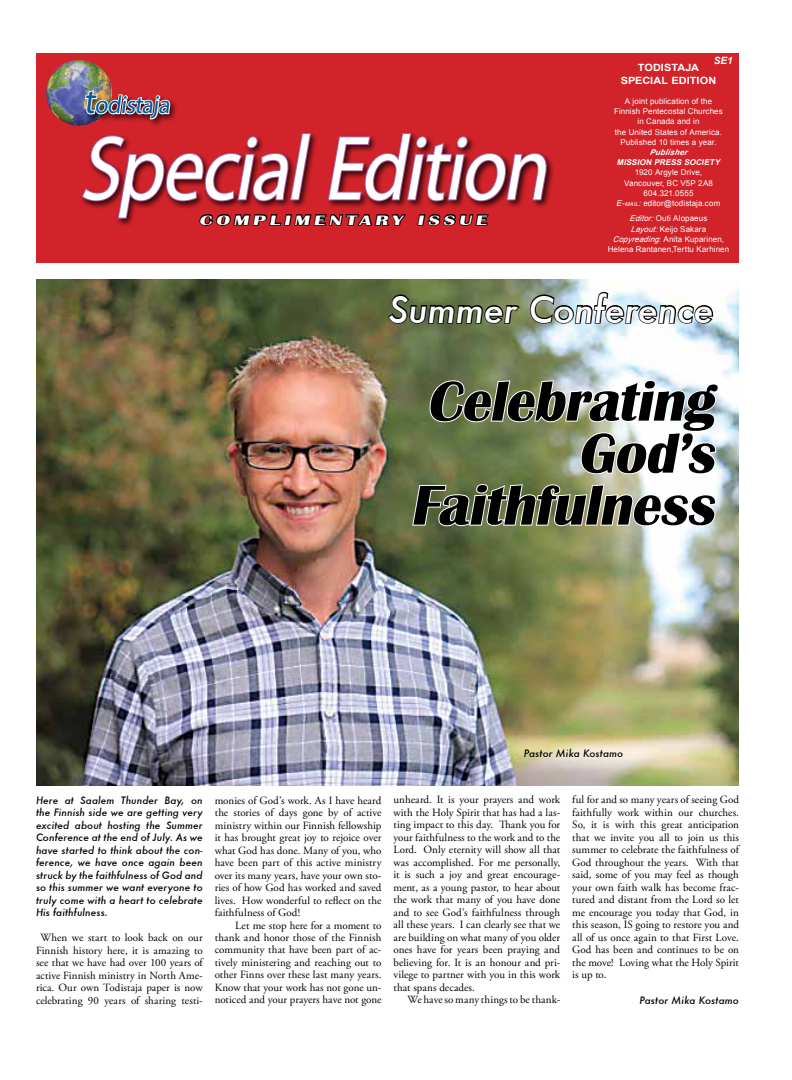
<style>
.page{position:relative;width:792px;height:1080px;background:#fff}
.page>*{position:absolute;margin:0;border:0;box-sizing:border-box;transform-origin:0 0}
.t1{font:italic 92px "Myriad Pro";color:#fff;scale:.87 1}
.t2{font:italic 700 58px/52px "Britannic";color:#000;text-align:right}
.t3{font:italic 500 36px "Futura";letter-spacing:-.01em;color:#fff}
.t4{font:25px "Myriad Pro";color:#005ba1}
.t5{font:italic 700 14px "Britannic";color:#fff;scale:1.5 1}
.t6{font:11px/12.5px "Adobe Garamond Pro";letter-spacing:.005em;color:#000;text-align:justify}
.t7{font:italic 500 10px/12.5px "Futura";letter-spacing:.01em;color:#000;text-align:justify}
.t8{font:700 10px/12.2px "Arial";letter-spacing:.01em;color:#fff;text-align:center;scale:1.09 1}
.t9{font:italic 700 10px "Arial";color:#fff}
.t10{font:8px/10.2px "Arial";letter-spacing:.01em;color:#fff;text-align:center}
.t11{font:italic 700 8px "Arial";color:#fff}
.t12{font:italic 700 8px "Arial";color:#fff}
.s1{font-size:36px}
.s2{font-style:italic}
.s3{font-style:italic;font-size:5.6px}
</style>
<div class="page">
<div style="left:36px;top:53px;width:703px;height:210px;background:#d2232a"></div>
<img style="left:46px;top:60px;width:66px;height:66px;border-radius:33px">
<svg style="left:80px;top:89px;width:470px;height:137px"></svg>
<img style="left:36px;top:280px;width:703px;height:506px">
<svg style="left:387px;top:293px;width:134px;height:32px;background:#4b5535"></svg>
<svg style="left:529px;top:280px;width:185px;height:45px"></svg>
<svg style="left:427px;top:379px;width:293px;height:96px"></svg>
<svg style="left:411px;top:483px;width:306px;height:44px"></svg>
<h3 class="t4" style="left:83px;top:89px;width:92px"><span class="s1">t</span>odistaja</h3>
<h1 class="t1" style="left:79px;top:112px;width:561px">SpecialEdition</h1>
<p class="t5" style="left:199px;top:212px;width:195px">COMPLIMENTARY ISSUE</p>
<p class="t9" style="left:714px;top:54px;width:20px">SE1</p>
<p class="t8" style="left:621px;top:62px;width:89px">TODISTAJA<br>SPECIAL EDITION</p>
<p class="t10" style="left:614px;top:96px;width:110px">A joint publication of the<br>Finnish Pentecostal Churches in Canada and in<br>the United States of America.<br>Published 10 times a year.</p>
<p class="t12" style="left:650px;top:147px;width:39px">Publisher</p>
<p class="t11" style="left:617px;top:157px;width:107px">MISSION PRESS SOCIETY</p>
<p class="t10" style="left:617px;top:168px;width:105px">1920 Argyle Drive,<br>Vancouver, BC V5P 2A8<br>604.321.0555<br><span class="s2">E-</span><span class="s3">mail</span><span class="s2">:</span> editor@todistaja.com</p>
<p class="t10" style="left:608px;top:214px;width:123px"><span class="s2">Editor:</span> Outi Alopaeus<br><span class="s2">Layout:</span> Keijo Sakara<br><span class="s2">Copyreading:</span> Anita Kuparinen,<br>Helena Rantanen,Terttu Karhinen</p>
<h3 class="t3" style="left:388px;top:285px;width:327px">Summer Conference</h3>
<h2 class="t2" style="left:410px;top:376px;width:317px">Celebrating<br>God’s<br>Faithfulness</h2>
<p class="t7" style="left:524px;top:747px;width:101px">Pastor Mika Kostamo</p>
<p class="t7" style="left:36px;top:794px;width:168px">Here at Saalem Thunder Bay, on the Finnish side we are getting very excited about hosting the Summer Conference at the end of July. As we have started to think about the con&shy;ference, we have once again been struck by the faithfulness of God and so this summer we want everyone to truly come with a heart to celebrate His faithfulness.</p>
<p class="t6" style="left:36px;top:932px;width:168px;text-align:center">When we start to look back on our Finnish history here, it is amazing to see that we have had over 100 years of active Finnish ministry in North Ame&shy;rica. Our own Todistaja paper is now celebrating 90 years of sharing testi-</p>
<p class="t6" style="left:215px;top:794px;width:168px">monies of God’s work. As I have heard the stories of days gone by of active ministry within our Finnish fellowship it has brought great joy to rejoice over what God has done. Many of you, who have been part of this active ministry over its many years, have your own sto&shy;ries of how God has worked and saved lives. How wonderful to reflect on the faithfulness of God!</p>
<p class="t6" style="left:215px;top:919px;width:168px;text-indent:21px">Let me stop here for a moment to thank and honor those of the Finnish community that have been part of ac&shy;tively ministering and reaching out to other Finns over these last many years.<br>Know that your work has not gone un&shy;noticed and your prayers have not gone</p>
<p class="t6" style="left:394px;top:794px;width:168px">unheard. It is your prayers and work with the Holy Spirit that has had a las&shy;ting impact to this day. Thank you for your faithfulness to the work and to the Lord. Only eternity will show all that was accomplished. For me personally, it is such a joy and great encourage&shy;ment, as a young pastor, to hear about the work that many of you have done and to see God’s faithfulness through all these years. I can clearly see that we are building on what many of you older ones have for years been praying and believing for. It is an honour and pri&shy;vilege to partner with you in this work that spans decades.</p>
<p class="t6" style="left:408px;top:994px;width:154px">We have so many things to be thank-</p>
<p class="t6" style="left:572px;top:794px;width:168px">ful for and so many years of seeing God faithfully work within our churches.<br>So, it is with this great anticipation that we invite you all to join us this summer to celebrate the faithfulness of God throughout the years. With that said, some of you may feel as though your own faith walk has become frac&shy;tured and distant from the Lord so let me encourage you today that God, in this season, IS going to restore you and all of us once again to that First Love.<br>God has been and continues to be on the move! Loving what the Holy Spirit is up to.</p>
<p class="t7" style="left:639px;top:994px;width:101px">Pastor Mika Kostamo</p>
</div>
